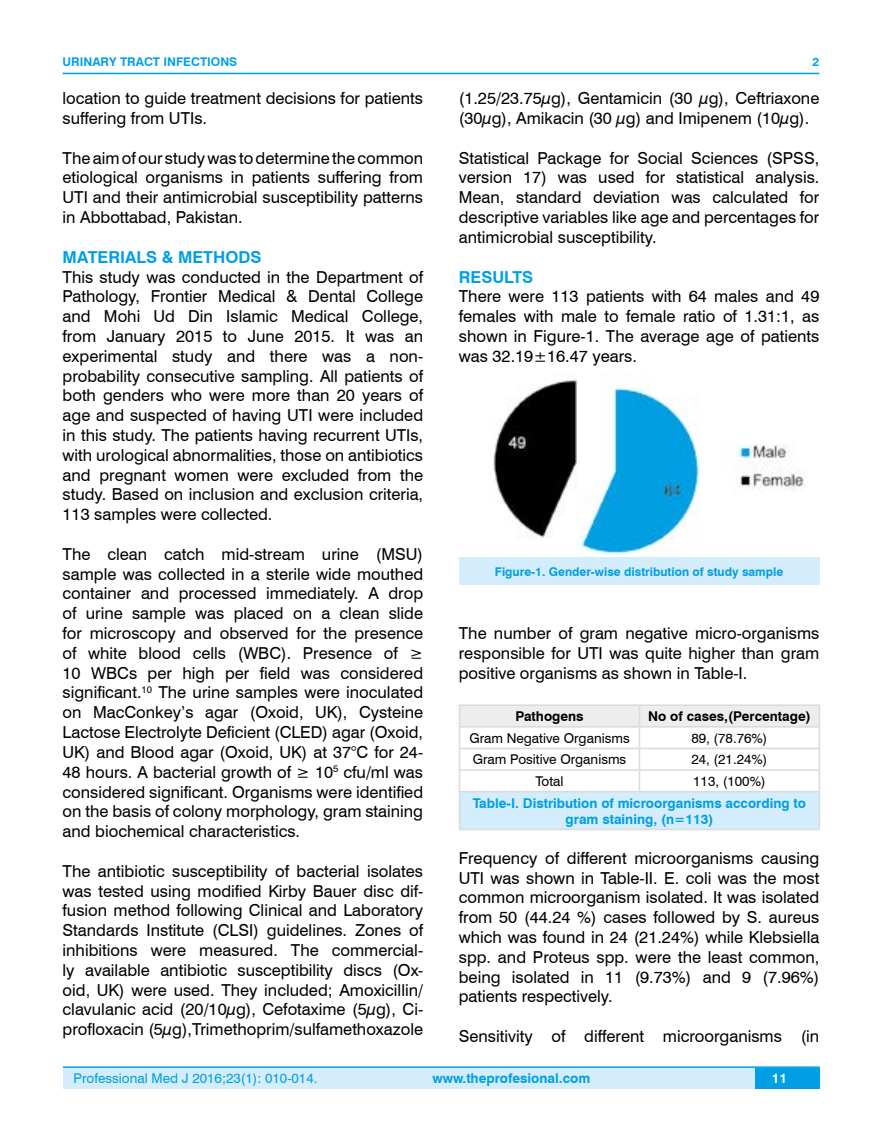
<style>
.page{position:relative;width:882px;height:1145px;background:#fff}
.page>*{position:absolute;margin:0;border:0;box-sizing:border-box;transform-origin:0 0}
.t1{font:16.5px/19.8px "Swiss 721 BT";color:#000;text-align:justify}
.t2{font:700 16.5px "Swiss 721 BT";color:#009fe3}
.t3{font:700 13.5px/16.2px "Swiss 721 BT";color:#009fe3;text-align:center}
.t4{font:13.5px "Swiss 721 BT";color:#000}
.t5{font:13.5px "Swiss 721 BT";color:#009fe3}
.t6{font:700 13.5px "Swiss 721 BT";color:#000}
.t7{font:700 13.5px "Swiss 721 BT";color:#fff}
.t8{font:700 12px "Swiss 721 BT";color:#009fe3}
</style>
<div class="page">
<div style="left:63px;top:1067px;width:756px;height:21px;background:#d4edfc"></div>
<hr style="left:63px;top:1066px;width:756px;height:2px;background:#009fe3">
<div style="left:754px;top:1068px;width:65px;height:20px;background:#009fe3"></div>
<hr style="left:63px;top:73px;width:756px;height:1px;background:#009fe3">
<div style="left:459px;top:791px;width:360px;height:38px;background:#d4edfc"></div>
<hr style="left:458px;top:704px;width:181px;height:2px;background:#dadada">
<hr style="left:458px;top:706px;width:2px;height:20px;background:#dadada">
<hr style="left:639px;top:704px;width:180px;height:2px;background:#dadada">
<hr style="left:458px;top:726px;width:181px;height:1px;background:#dadada">
<hr style="left:458px;top:727px;width:2px;height:20px;background:#dadada">
<hr style="left:458px;top:747px;width:181px;height:2px;background:#dadada">
<hr style="left:458px;top:749px;width:2px;height:20px;background:#dadada">
<hr style="left:458px;top:769px;width:181px;height:2px;background:#dadada">
<hr style="left:458px;top:771px;width:2px;height:20px;background:#dadada">
<svg style="left:460px;top:706px;width:359px;height:85px"></svg>
<hr style="left:458px;top:791px;width:181px;height:1px;background:#dadada">
<hr style="left:458px;top:792px;width:2px;height:36px;background:#dadada">
<hr style="left:639px;top:791px;width:180px;height:1px;background:#dadada">
<hr style="left:818px;top:792px;width:1px;height:36px;background:#dadada">
<hr style="left:458px;top:828px;width:181px;height:2px;background:#dadada">
<hr style="left:639px;top:828px;width:180px;height:2px;background:#dadada">
<img style="left:493px;top:379px;width:312px;height:177px">
<div style="left:458px;top:557px;width:361px;height:27px;background:#d4edfc"></div>
<p class="t8" style="left:63px;top:53px;width:176px">URINARY TRACT INFECTIONS</p>
<p class="t1" style="left:63px;top:88px;width:362px">location to guide treatment decisions for patients suffering from UTIs.</p>
<p class="t1" style="left:63px;top:147px;width:362px">The aim of our study was to determine the common etiological organisms in patients suffering from UTI and their antimicrobial susceptibility patterns in Abbottabad, Pakistan.</p>
<p class="t2" style="left:63px;top:245px;width:200px">MATERIALS &amp; METHODS</p>
<p class="t1" style="left:63px;top:266px;width:362px">This study was conducted in the Department of Pathology, Frontier Medical &amp; Dental College and Mohi Ud Din Islamic Medical College, from January 2015 to June 2015. It was an experimental study and there was a non&shy;probability consecutive sampling. All patients of both genders who were more than 20 years of age and suspected of having UTI were included in this study. The patients having recurrent UTIs, with urological abnormalities, those on antibiotics and pregnant women were excluded from the study. Based on inclusion and exclusion criteria, 113 samples were collected.</p>
<p class="t1" style="left:63px;top:543px;width:362px">The clean catch mid-stream urine (MSU) sample was collected in a sterile wide mouthed container and processed immediately. A drop of urine sample was placed on a clean slide for microscopy and observed for the presence of white blood cells (WBC). Presence of ≥ 10 WBCs per high per field was considered significant.<sup>10</sup> The urine samples were inoculated on MacConkey’s agar (Oxoid, UK), Cysteine Lactose Electrolyte Deficient (CLED) agar (Oxoid, UK) and Blood agar (Oxoid, UK) at 37°C for 24- 48 hours. A bacterial growth of ≥ 10<sup>5</sup> cfu/ml was considered significant. Organisms were identified on the basis of colony morphology, gram staining and biochemical characteristics.</p>
<p class="t1" style="left:63px;top:860px;width:362px">The antibiotic susceptibility of bacterial isolates was tested using modified Kirby Bauer disc dif&shy;fusion method following Clinical and Laboratory Standards Institute (CLSI) guidelines. Zones of inhibitions were measured. The commercial&shy;ly available antibiotic susceptibility discs (Ox&shy;oid, UK) were used. They included; Amoxicillin/ clavulanic acid (20/10µg), Cefotaxime (5µg), Ci&shy;profloxacin (5µg),Trimethoprim/sulfamethoxazole</p>
<p class="t8" style="left:812px;top:53px;width:8px">2</p>
<p class="t1" style="left:458px;top:88px;width:362px">(1.25/23.75µg), Gentamicin (30 µg), Ceftriaxone (30µg), Amikacin (30 µg) and Imipenem (10µg).</p>
<p class="t1" style="left:458px;top:147px;width:362px">Statistical Package for Social Sciences (SPSS, version 17) was used for statistical analysis.<br>Mean, standard deviation was calculated for descriptive variables like age and percentages for antimicrobial susceptibility.</p>
<p class="t2" style="left:458px;top:265px;width:76px">RESULTS</p>
<p class="t1" style="left:458px;top:286px;width:362px">There were 113 patients with 64 males and 49 females with male to female ratio of 1.31:1, as shown in Figure-1. The average age of patients was 32.19±16.47 years.</p>
<p class="t8" style="left:494px;top:563px;width:290px">Figure-1. Gender-wise distribution of study sample</p>
<p class="t1" style="left:458px;top:622px;width:362px">The number of gram negative micro-organisms responsible for UTI was quite higher than gram positive organisms as shown in Table-I.</p>
<p class="t6" style="left:515px;top:707px;width:70px">Pathogens</p>
<p class="t6" style="left:647px;top:707px;width:164px">No of cases,(Percentage)</p>
<p class="t4" style="left:469px;top:728px;width:162px">Gram Negative Organisms</p>
<p class="t4" style="left:691px;top:728px;width:78px">89, (78.76%)</p>
<p class="t4" style="left:472px;top:750px;width:155px">Gram Positive Organisms</p>
<p class="t4" style="left:691px;top:750px;width:78px">24, (21.24%)</p>
<p class="t4" style="left:535px;top:772px;width:30px">Total</p>
<p class="t4" style="left:693px;top:772px;width:74px">113, (100%)</p>
<p class="t3" style="left:472px;top:794px;width:334px">Table-I. Distribution of microorganisms according to gram staining, (n=113)</p>
<p class="t1" style="left:458px;top:847px;width:362px">Frequency of different microorganisms causing UTI was shown in Table-II. E. coli was the most common microorganism isolated. It was isolated from 50 (44.24 %) cases followed by S. aureus which was found in 24 (21.24%) while Klebsiella spp. and Proteus spp. were the least common, being isolated in 11 (9.73%) and 9 (7.96%) patients respectively.</p>
<p class="t1" style="left:458px;top:1025px;width:362px">Sensitivity of different microorganisms (in</p>
<p class="t5" style="left:74px;top:1069px;width:245px">Professional Med J 2016;23(1): 010-014.</p>
<p class="t3" style="left:432px;top:1069px;width:159px">www.theprofesional.com</p>
<p class="t7" style="left:771px;top:1069px;width:17px">11</p>
</div>
